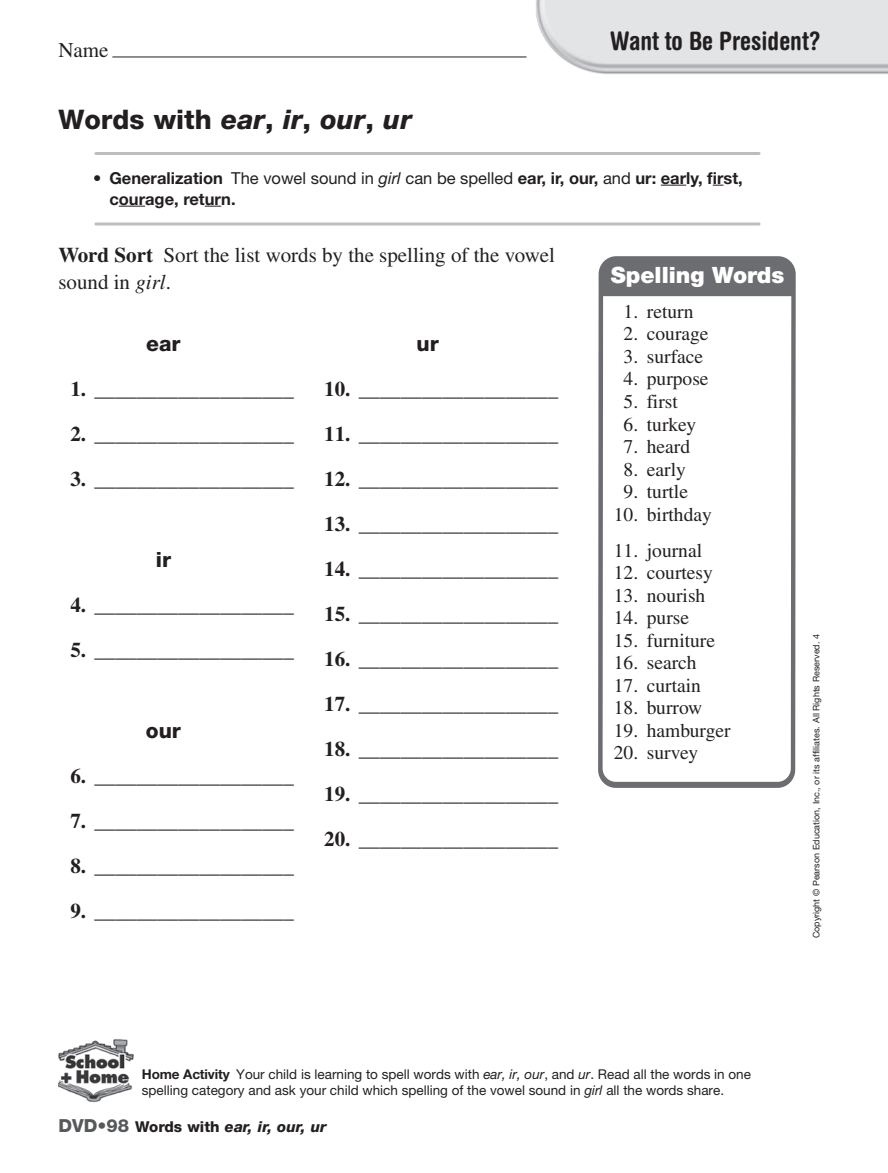
<style>
.page{position:relative;width:888px;height:1173px;background:#fff}
.page>*{position:absolute;margin:0;border:0;box-sizing:border-box;transform-origin:0 0}
.t1{font:800 27px "SF Helv Neue";color:#231f20}
.t2{font:700 condensed 25.5px "Helvetica Rounded LT Std";color:#231f20}
.t3{font:900 22.5px "Helvetica Neue";color:#fff}
.t4{font:21px "Times";color:#231f20}
.t5{font:21px/27px "Times LT Std";color:#231f20}
.t6{font:800 21px "SF Helv Neue";color:#231f20}
.t7{font:19.5px "Times";color:#231f20}
.t8{font:700 16.5px/21px "Helvetica Neue LT Std";color:#231f20}
.t9{font:italic 800 15px "Helvetica Neue LT Std";color:#231f20}
.t10{font:13.5px/16.5px "SF Helv Neue";color:#231f20}
.t11{font:9px "Helvetica Neue LT Std";color:#231f20}
.s1{font-style:italic}
.s2{font-weight:400}
.s3{font-weight:400;font-style:italic}
.s4{font-weight:700}
.s5{font-style:normal;font-size:18px;color:#57585a}
.s6{font-style:normal}
</style>
<div class="page">
<img style="left:58px;top:1039px;width:75px;height:64px">
<img style="left:523px;top:0;width:365px;height:74px">
<hr style="left:112px;top:57px;width:414px;height:1px;background:#231f20">
<svg style="left:598px;top:256px;width:197px;height:532px"></svg>
<svg style="left:661px;top:185px;width:25px;height:1px"></svg>
<svg style="left:119px;top:206px;width:26px;height:1px"></svg>
<svg style="left:205px;top:206px;width:16px;height:1px"></svg>
<hr style="left:96px;top:152px;width:663px;height:3px;background:#bcbdc0">
<hr style="left:96px;top:222px;width:663px;height:3px;background:#bcbdc0">
<p class="t5" style="left:58px;top:36px;width:52px">Name</p>
<p class="t2" style="left:610px;top:26px;width:212px">Want to Be President?</p>
<p class="t1" style="left:58px;top:102px;width:355px">Words with <span class="s1">ear</span>, <span class="s1">ir</span>, <span class="s1">our</span>, <span class="s1">ur</span></p>
<p class="t8" style="left:109px;top:167px;width:635px;text-indent:-16px"><span class="s2">•</span> Generalization <span class="s2">The vowel sound in</span> <span class="s3">girl</span> <span class="s2">can be spelled</span> ear, ir, our, <span class="s2">and</span> ur: early, first, courage, return.</p>
<p class="t5" style="left:58px;top:241px;width:498px"><span class="s4">Word Sort</span> Sort the list words by the spelling of the vowel sound in <span class="s1">girl</span>.</p>
<p class="t3" style="left:611px;top:262px;width:175px">Spelling Words</p>
<p class="t7" style="left:623px;top:300px;width:71px">1. return</p>
<p class="t7" style="left:623px;top:323px;width:86px">2. courage</p>
<p class="t7" style="left:623px;top:345px;width:81px">3. surface</p>
<p class="t7" style="left:623px;top:368px;width:86px">4. purpose</p>
<p class="t7" style="left:623px;top:390px;width:56px">5. first</p>
<p class="t7" style="left:623px;top:413px;width:74px">6. turkey</p>
<p class="t7" style="left:623px;top:435px;width:68px">7. heard</p>
<p class="t7" style="left:623px;top:458px;width:64px">8. early</p>
<p class="t7" style="left:623px;top:480px;width:66px">9. turtle</p>
<p class="t7" style="left:614px;top:503px;width:99px">10. birthday</p>
<p class="t7" style="left:614px;top:539px;width:90px">11. journal</p>
<p class="t7" style="left:614px;top:561px;width:101px">12. courtesy</p>
<p class="t7" style="left:614px;top:584px;width:93px">13. nourish</p>
<p class="t7" style="left:614px;top:606px;width:77px">14. purse</p>
<p class="t7" style="left:614px;top:629px;width:103px">15. furniture</p>
<p class="t7" style="left:614px;top:651px;width:84px">16. search</p>
<p class="t7" style="left:614px;top:674px;width:89px">17. curtain</p>
<p class="t7" style="left:614px;top:696px;width:90px">18. burrow</p>
<p class="t7" style="left:614px;top:719px;width:118px">19. hamburger</p>
<p class="t7" style="left:614px;top:741px;width:86px">20. survey</p>
<p class="t6" style="left:146px;top:329px;width:36px">ear</p>
<p class="t4" style="left:70px;top:377px;width:225px"><span class="s4">1.</span> ___________________</p>
<p class="t4" style="left:70px;top:422px;width:225px"><span class="s4">2.</span> ___________________</p>
<p class="t4" style="left:70px;top:467px;width:225px"><span class="s4">3.</span> ___________________</p>
<p class="t6" style="left:416px;top:329px;width:24px">ur</p>
<p class="t4" style="left:324px;top:377px;width:236px"><span class="s4">10.</span> ___________________</p>
<p class="t4" style="left:324px;top:422px;width:236px"><span class="s4">11.</span> ___________________</p>
<p class="t4" style="left:324px;top:467px;width:236px"><span class="s4">12.</span> ___________________</p>
<p class="t4" style="left:324px;top:512px;width:236px"><span class="s4">13.</span> ___________________</p>
<p class="t4" style="left:324px;top:557px;width:236px"><span class="s4">14.</span> ___________________</p>
<p class="t4" style="left:324px;top:602px;width:236px"><span class="s4">15.</span> ___________________</p>
<p class="t4" style="left:324px;top:647px;width:236px"><span class="s4">16.</span> ___________________</p>
<p class="t4" style="left:324px;top:692px;width:236px"><span class="s4">17.</span> ___________________</p>
<p class="t4" style="left:324px;top:737px;width:236px"><span class="s4">18.</span> ___________________</p>
<p class="t4" style="left:324px;top:782px;width:236px"><span class="s4">19.</span> ___________________</p>
<p class="t4" style="left:324px;top:827px;width:236px"><span class="s4">20.</span> ___________________</p>
<p class="t6" style="left:156px;top:545px;width:17px">ir</p>
<p class="t4" style="left:70px;top:593px;width:225px"><span class="s4">4.</span> ___________________</p>
<p class="t4" style="left:70px;top:638px;width:225px"><span class="s4">5.</span> ___________________</p>
<p class="t6" style="left:146px;top:716px;width:37px">our</p>
<p class="t4" style="left:70px;top:764px;width:225px"><span class="s4">6.</span> ___________________</p>
<p class="t4" style="left:70px;top:809px;width:225px"><span class="s4">7.</span> ___________________</p>
<p class="t4" style="left:70px;top:854px;width:225px"><span class="s4">8.</span> ___________________</p>
<p class="t4" style="left:70px;top:899px;width:225px"><span class="s4">9.</span> ___________________</p>
<p class="t11" style="left:811px;top:938px;width:306px;rotate:-90deg">Copyright © Pearson Education, Inc., or its affiliates. All Rights Reserved. 4</p>
<p class="t10" style="left:142px;top:1065px;width:610px"><span class="s4">Home Activity</span> Your child is learning to spell words with <span class="s1">ear, ir, our</span>, and <span class="s1">ur</span>. Read all the words in one spelling category and ask your child which spelling of the vowel sound in <span class="s1">girl</span> all the words share.</p>
<p class="t9" style="left:58px;top:1118px;width:270px"><span class="s5">DVD•98</span> <span class="s6">Words with</span> ear, ir, our, ur</p>
</div>
